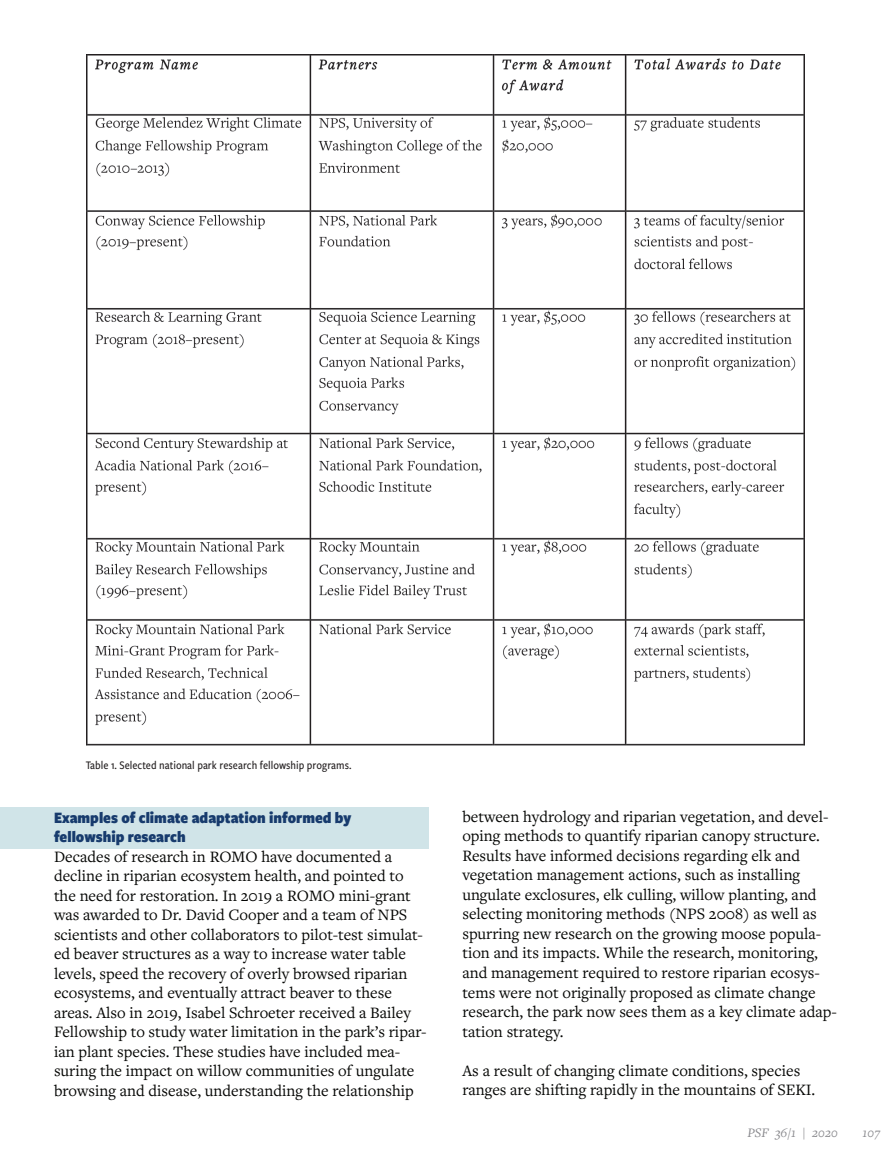
<style>
.page{position:relative;width:891px;height:1175px;background:#fff}
.page>*{position:absolute;margin:0;border:0;box-sizing:border-box;transform-origin:0 0}
.t1{font:16.5px/19.5px "Freight Text Pro";color:#040503}
.t2{font:900 16.5px/19.5px "Freight Sans Cnd Pro";color:#173b6d}
.t3{font:italic 13.5px "Freight Text Pro";color:#8a8a8e}
.t4{font:500 12px "Freight Sans Cnd Pro";color:#231f20}
</style>
<div class="page">
<div style="left:0;top:806px;width:429px;height:42px;background:#d0e4e8"></div>
<img style="left:86px;top:55px;width:719px;height:691px">
<p class="t4" style="left:86px;top:757px;width:267px">Table 1. Selected national park research fellowship programs.</p>
<p class="t2" style="left:54px;top:807px;width:299px">Examples of climate adaptation informed by fellowship research</p>
<p class="t1" style="left:54px;top:846px;width:374px">Decades of research in ROMO have documented a decline in riparian ecosystem health, and pointed to the need for restoration. In 2019 a ROMO mini-grant was awarded to Dr. David Cooper and a team of NPS scientists and other collaborators to pilot-test simulat&shy;ed beaver structures as a way to increase water table levels, speed the recovery of overly browsed riparian ecosystems, and eventually attract beaver to these areas. Also in 2019, Isabel Schroeter received a Bailey Fellowship to study water limitation in the park’s ripar&shy;ian plant species. These studies have included mea&shy;suring the impact on willow communities of ungulate browsing and disease, understanding the relationship</p>
<p class="t1" style="left:462px;top:806px;width:376px">between hydrology and riparian vegetation, and devel&shy;oping methods to quantify riparian canopy structure.<br>Results have informed decisions regarding elk and vegetation management actions, such as installing ungulate exclosures, elk culling, willow planting, and selecting monitoring methods (NPS 2008) as well as spurring new research on the growing moose popula&shy;tion and its impacts. While the research, monitoring, and management required to restore riparian ecosys&shy;tems were not originally proposed as climate change research, the park now sees them as a key climate adap&shy;tation strategy.</p>
<p class="t1" style="left:462px;top:1059px;width:355px">As a result of changing climate conditions, species ranges are shifting rapidly in the mountains of SEKI.</p>
<p class="t3" style="left:747px;top:1123px;width:92px">PSF 36/1 | 2020</p>
<p class="t3" style="left:863px;top:1123px;width:19px">107</p>
</div>
